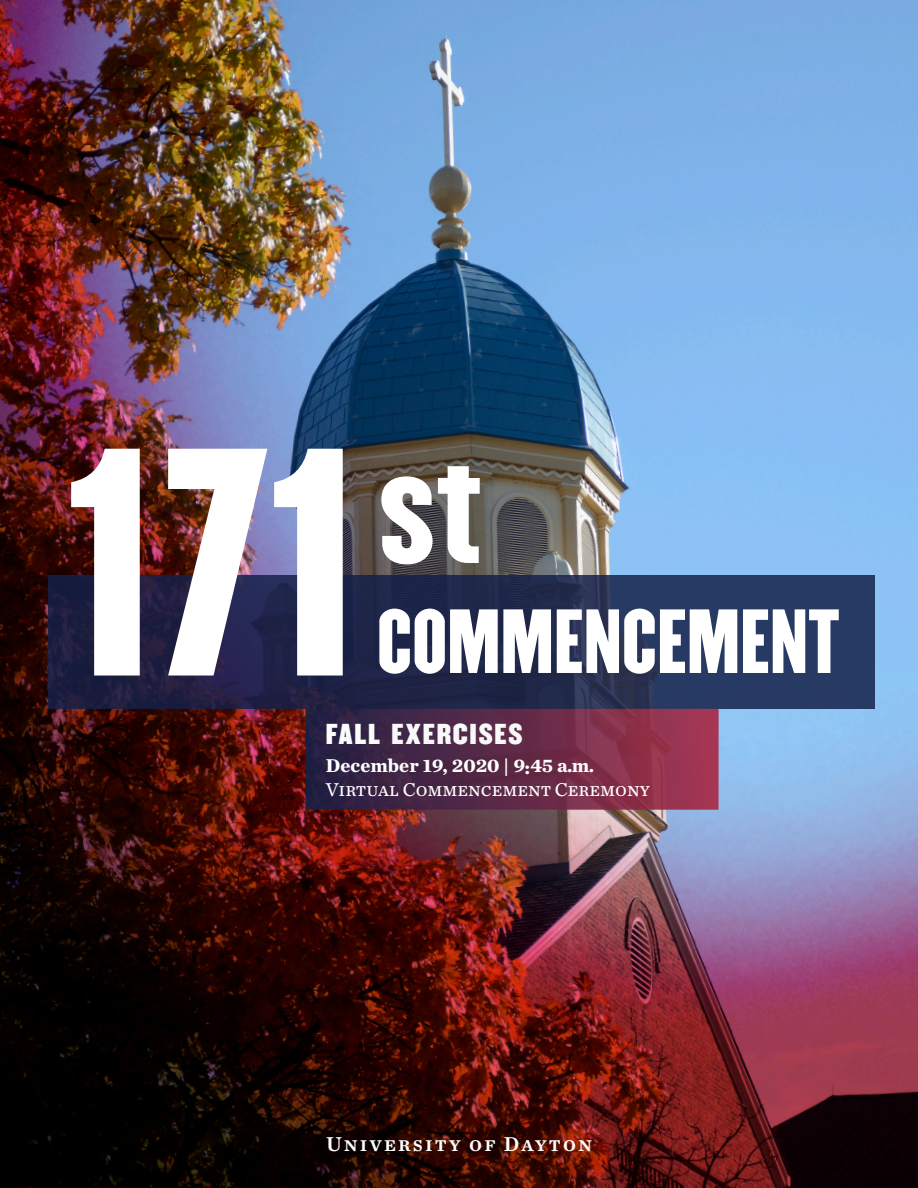
<style>
.page{position:relative;width:918px;height:1188px;background:#fff}
.page>*{position:absolute;margin:0;border:0;box-sizing:border-box;transform-origin:0 0}
.t1{font:283.5px "Champion Liteweight";color:#fff}
.t2{font:144px "Champion Liteweight";color:#fff}
.t3{font:79.5px "Champion Liteweight";color:#fff}
.t4{font:25.2px "Champion Middleweight";letter-spacing:.075em;color:#fff}
.t5{font:21px "Chronicle Text G2 Semi";letter-spacing:.1em;color:#fff}
.t6{font:19.5px "Chronicle Text G2";color:#fff}
.t7{font:700 19.5px "Chronicle Text G2";color:#fff}
</style>
<div class="page">
<img style="left:0;top:0;width:918px;height:1188px">
<svg style="left:49px;top:575px;width:826px;height:134px;background:#222b51"></svg>
<div style="left:237px;top:657px;width:487px;height:241px;background:#231f20;opacity:.59"></div>
<p class="t1" style="left:68px;top:330px;width:301px">171</p>
<p class="t2" style="left:378px;top:388px;width:107px">st</p>
<p class="t3" style="left:377px;top:576px;width:464px">COMMENCEMENT</p>
<p class="t4" style="left:326px;top:713px;width:198px">FALL EXERCISES</p>
<p class="t7" style="left:326px;top:750px;width:270px">December 19, 2020 | 9:45 a.m.</p>
<p class="t6" style="left:326px;top:774px;width:326px">Virtual Commencement Ceremony</p>
<p class="t5" style="left:326px;top:1127px;width:267px">University of Dayton</p>
</div>
